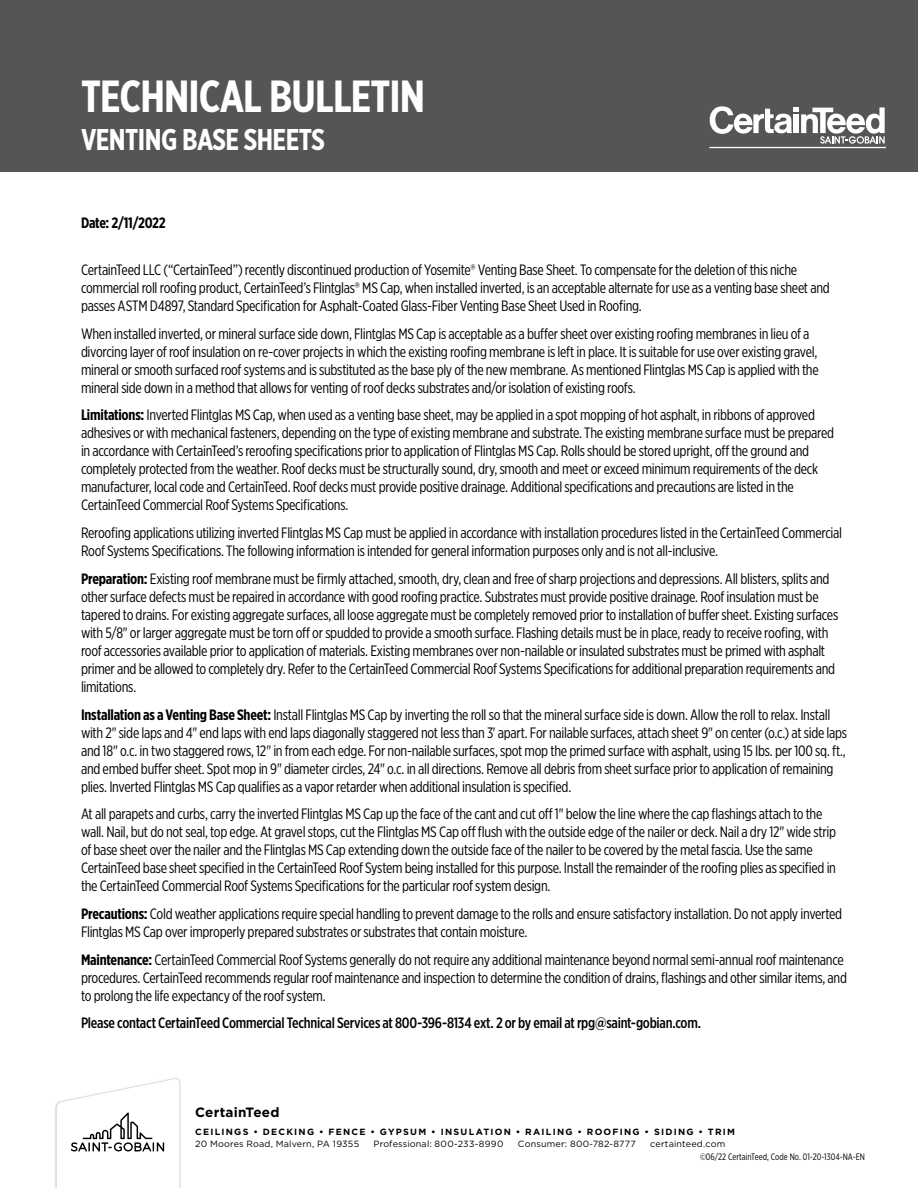
<style>
.page{position:relative;width:918px;height:1188px;background:#fff}
.page>*{position:absolute;margin:0;border:0;box-sizing:border-box;transform-origin:0 0}
.t1{font:700 45px "Gotham X Narrow";letter-spacing:-.02em;color:#fff}
.t2{font:700 30px "Gotham X Narrow";letter-spacing:-.02em;color:#fff}
.t3{font:15px/18px "Gotham X Narrow";letter-spacing:-.02em;color:#000}
.t4{font:500 15px "Gotham X Narrow";letter-spacing:-.015em;color:#000}
.t5{font:700 15px "Gotham X Narrow";letter-spacing:-.02em;color:#000}
.t6{font:700 13.5px "Gotham";letter-spacing:.015em;color:#000}
.t7{font:9.3px "Gotham X Narrow";color:#000}
.t8{font:9px "Gotham";letter-spacing:.02em;color:#000}
.t9{font:700 9px "Gotham";letter-spacing:.135em;color:#000}
.s1{font-weight:700}
</style>
<div class="page">
<div style="left:0;top:0;width:918px;height:171px;background:#555"></div>
<svg style="left:710px;top:106px;width:175px;height:38px"></svg>
<hr style="left:710px;top:147px;width:176px;height:1px;background:#fff">
<div style="left:55px;top:1077px;width:126px;height:111px;background:#000;opacity:.3"></div>
<svg style="left:57px;top:1079px;width:122px;height:109px"></svg>
<h1 class="t1" style="left:81px;top:68px;width:346px">TECHNICAL BULLETIN</h1>
<h2 class="t2" style="left:81px;top:121px;width:245px">VENTING BASE SHEETS</h2>
<p class="t5" style="left:81px;top:213px;width:86px">Date: 2/11/2022</p>
<p class="t3" style="left:81px;top:260px;width:750px">CertainTeed LLC (“CertainTeed”) recently discontinued production of Yosemite® Venting Base Sheet. To compensate for the deletion of this niche commercial roll roofing product, CertainTeed’s Flintglas® MS Cap, when installed inverted, is an acceptable alternate for use as a venting base sheet and passes ASTM D4897, Standard Specification for Asphalt-Coated Glass-Fiber Venting Base Sheet Used in Roofing.</p>
<p class="t3" style="left:81px;top:324px;width:739px">When installed inverted, or mineral surface side down, Flintglas MS Cap is acceptable as a buffer sheet over existing roofing membranes in lieu of a divorcing layer of roof insulation on re-cover projects in which the existing roofing membrane is left in place. It is suitable for use over existing gravel, mineral or smooth surfaced roof systems and is substituted as the base ply of the new membrane. As mentioned Flintglas MS Cap is applied with the mineral side down in a method that allows for venting of roof decks substrates and/or isolation of existing roofs.</p>
<p class="t3" style="left:81px;top:406px;width:755px"><span class="s1">Limitations:</span> Inverted Flintglas MS Cap, when used as a venting base sheet, may be applied in a spot mopping of hot asphalt, in ribbons of approved adhesives or with mechanical fasteners, depending on the type of existing membrane and substrate. The existing membrane surface must be prepared in accordance with CertainTeed’s reroofing specifications prior to application of Flintglas MS Cap. Rolls should be stored upright, off the ground and completely protected from the weather. Roof decks must be structurally sound, dry, smooth and meet or exceed minimum requirements of the deck manufacturer, local code and CertainTeed. Roof decks must provide positive drainage. Additional specifications and precautions are listed in the CertainTeed Commercial Roof Systems Specifications.</p>
<p class="t3" style="left:81px;top:524px;width:763px">Reroofing applications utilizing inverted Flintglas MS Cap must be applied in accordance with installation procedures listed in the CertainTeed Commercial<br>Roof Systems Specifications. The following information is intended for general information purposes only and is not all-inclusive.</p>
<p class="t3" style="left:81px;top:569px;width:759px"><span class="s1">Preparation:</span> Existing roof membrane must be firmly attached, smooth, dry, clean and free of sharp projections and depressions. All blisters, splits and other surface defects must be repaired in accordance with good roofing practice. Substrates must provide positive drainage. Roof insulation must be tapered to drains. For existing aggregate surfaces, all loose aggregate must be completely removed prior to installation of buffer sheet. Existing surfaces with 5/8" or larger aggregate must be torn off or spudded to provide a smooth surface. Flashing details must be in place, ready to receive roofing, with roof accessories available prior to application of materials. Existing membranes over non-nailable or insulated substrates must be primed with asphalt primer and be allowed to completely dry. Refer to the CertainTeed Commercial Roof Systems Specifications for additional preparation requirements and limitations.</p>
<p class="t3" style="left:81px;top:705px;width:768px"><span class="s1">Installation as a Venting Base Sheet:</span> Install Flintglas MS Cap by inverting the roll so that the mineral surface side is down. Allow the roll to relax. Install with 2" side laps and 4" end laps with end laps diagonally staggered not less than 3' apart. For nailable surfaces, attach sheet 9" on center (o.c.) at side laps and 18" o.c. in two staggered rows, 12" in from each edge. For non-nailable surfaces, spot mop the primed surface with asphalt, using 15 Ibs. per 100 sq. ft., and embed buffer sheet. Spot mop in 9" diameter circles, 24" o.c. in all directions. Remove all debris from sheet surface prior to application of remaining plies. Inverted Flintglas MS Cap qualifies as a vapor retarder when additional insulation is specified.</p>
<p class="t3" style="left:81px;top:805px;width:757px">At all parapets and curbs, carry the inverted Flintglas MS Cap up the face of the cant and cut off 1" below the line where the cap flashings attach to the wall. Nail, but do not seal, top edge. At gravel stops, cut the Flintglas MS Cap off flush with the outside edge of the nailer or deck. Nail a dry 12" wide strip of base sheet over the nailer and the Flintglas MS Cap extending down the outside face of the nailer to be covered by the metal fascia. Use the same CertainTeed base sheet specified in the CertainTeed Roof System being installed for this purpose. Install the remainder of the roofing plies as specified in the CertainTeed Commercial Roof Systems Specifications for the particular roof system design.</p>
<p class="t3" style="left:81px;top:905px;width:763px"><span class="s1">Precautions:</span> Cold weather applications require special handling to prevent damage to the rolls and ensure satisfactory installation. Do not apply inverted<br>Flintglas MS Cap over improperly prepared substrates or substrates that contain moisture.</p>
<p class="t3" style="left:81px;top:950px;width:768px"><span class="s1">Maintenance:</span> CertainTeed Commercial Roof Systems generally do not require any additional maintenance beyond normal semi-annual roof maintenance procedures. CertainTeed recommends regular roof maintenance and inspection to determine the condition of drains, flashings and other similar items, and to prolong the life expectancy of the roof system.</p>
<p class="t4" style="left:81px;top:1014px;width:622px">Please contact CertainTeed Commercial Technical Services at 800-396-8134 ext. 2 or by email at rpg@saint-gobian.com.</p>
<p class="t6" style="left:195px;top:1103px;width:86px">CertainTeed</p>
<p class="t9" style="left:195px;top:1125px;width:541px">CEILINGS • DECKING • FENCE • GYPSUM • INSULATION • RAILING • ROOFING • SIDING • TRIM</p>
<p class="t8" style="left:195px;top:1138px;width:165px">20 Moores Road, Malvern, PA 19355</p>
<p class="t8" style="left:374px;top:1138px;width:131px">Professional: 800-233-8990</p>
<p class="t8" style="left:518px;top:1138px;width:119px">Consumer: 800-782-8777</p>
<p class="t8" style="left:650px;top:1138px;width:77px">certainteed.com</p>
<p class="t7" style="left:700px;top:1151px;width:167px">©06/22 CertainTeed, Code No. 01-20-1304-NA-EN</p>
</div>
